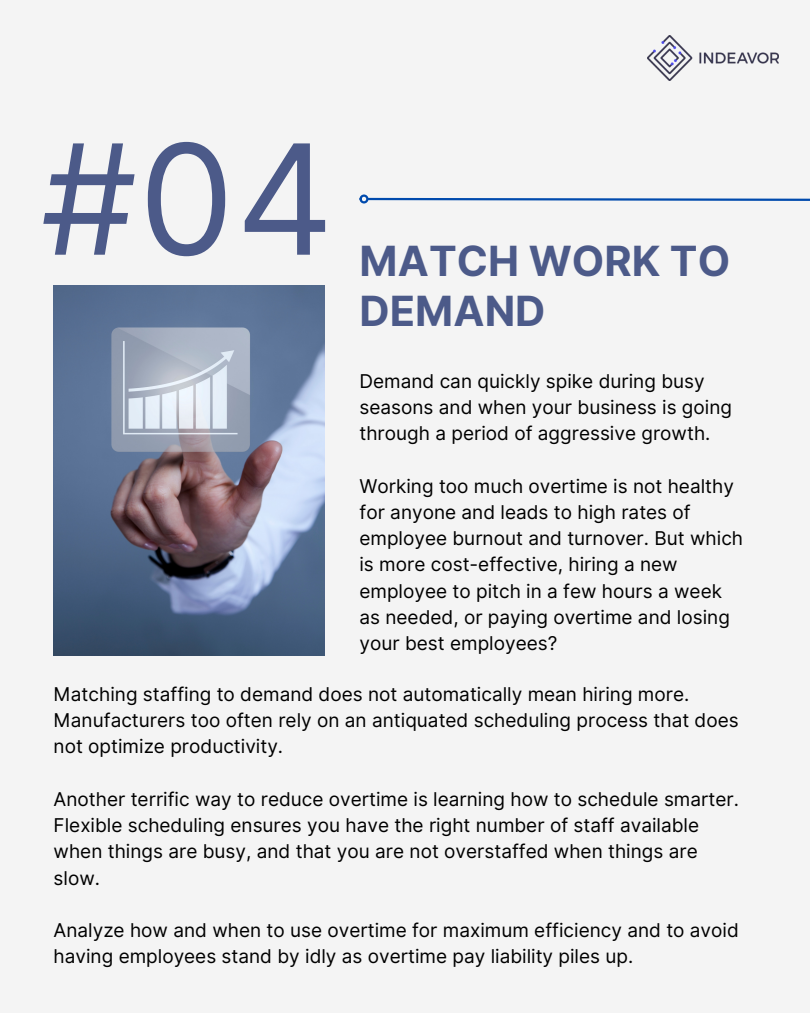
<style>
.page{position:relative;width:810px;height:1013px;background:#fff}
.page>*{position:absolute;margin:0;border:0;box-sizing:border-box;transform-origin:0 0}
.t1{font:152.9px "Inter";color:#4c5a89}
.t2{font:700 41.6px/49.5px "Inter";color:#4c5a89}
.t3{font:19px/26.2px "Inter";color:#000}
</style>
<div class="page">
<div style="left:0;top:0;width:810px;height:1012px;background:#f4f4f4"></div>
<img style="left:647px;top:35px;width:132px;height:45px">
<svg style="left:367px;top:197px;width:443px;height:5px"></svg>
<div style="left:359px;top:194px;width:9px;height:9px;border:2px solid #004aad;border-radius:50%"></div>
<img style="left:54px;top:286px;width:270px;height:369px">
<h1 class="t1" style="left:41px;top:88px;width:295px">#04</h1>
<h2 class="t2" style="left:359px;top:237px;width:372px">MATCH WORK TO<br>DEMAND</h2>
<p class="t3" style="left:359px;top:368px;width:374px">Demand can quickly spike during busy seasons and when your business is going through a period of aggressive growth.</p>
<p class="t3" style="left:359px;top:473px;width:385px">Working too much overtime is not healthy for anyone and leads to high rates of employee burnout and turnover. But which is more cost-effective, hiring a new employee to pitch in a few hours a week as needed, or paying overtime and losing your best employees?</p>
<p class="t3" style="left:54px;top:681px;width:687px">Matching staffing to demand does not automatically mean hiring more.<br>Manufacturers too often rely on an antiquated scheduling process that does not optimize productivity.</p>
<p class="t3" style="left:54px;top:786px;width:687px">Another terrific way to reduce overtime is learning how to schedule smarter.<br>Flexible scheduling ensures you have the right number of staff available when things are busy, and that you are not overstaffed when things are slow.</p>
<p class="t3" style="left:54px;top:917px;width:687px">Analyze how and when to use overtime for maximum efficiency and to avoid having employees stand by idly as overtime pay liability piles up.</p>
</div>
